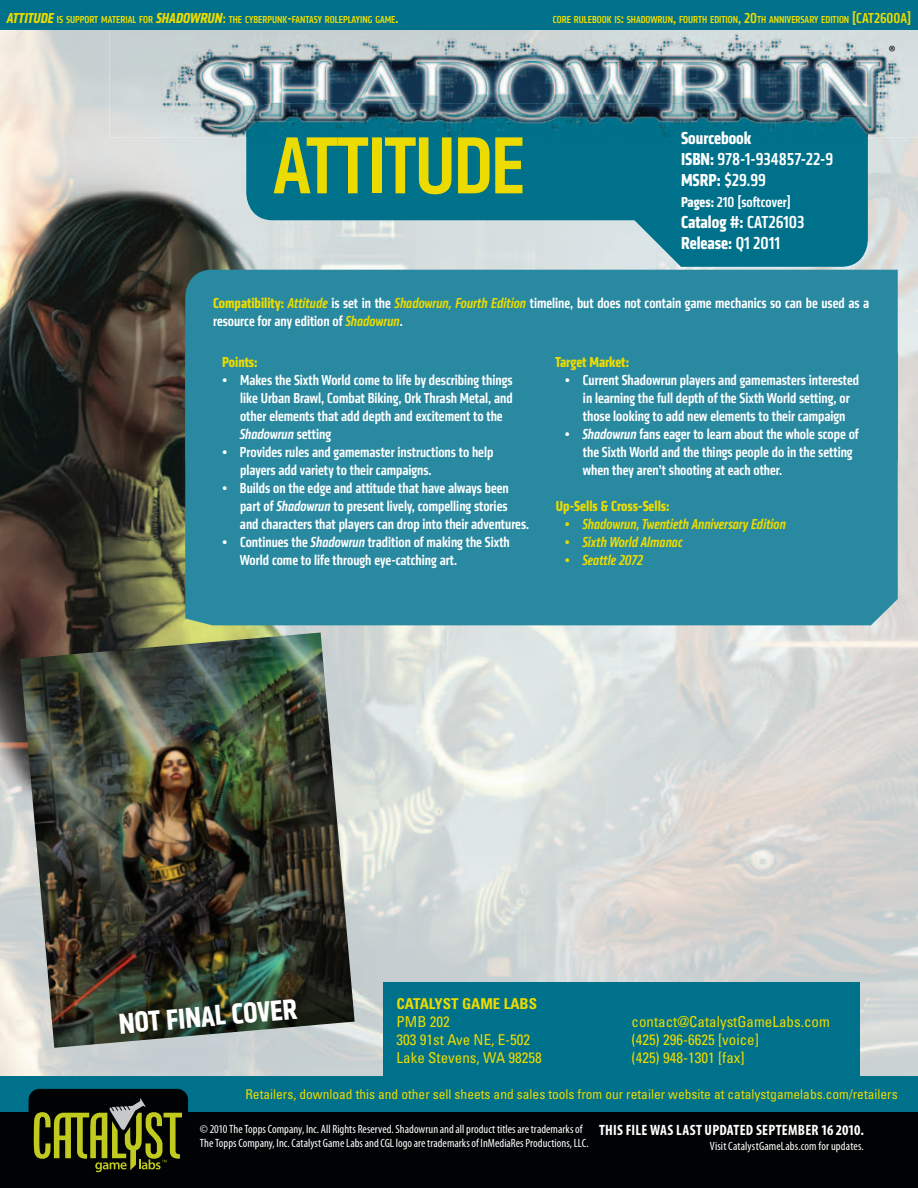
<style>
.page{position:relative;width:918px;height:1188px;background:#fff}
.page>*{position:absolute;margin:0;border:0;box-sizing:border-box;transform-origin:0 0}
.t1{font:500 condensed 84px "Klavika";letter-spacing:-.02em;color:#ebdb01}
.t2{font:700 condensed 30px "Klavika";color:#fff}
.t3{font:500 condensed 18px/21px "Klavika";color:#fff}
.t4{font:700 condensed 18px/21px "Klavika";color:#fff}
.t5{font:700 condensed 18px "Myriad Pro";color:#231f20}
.t6{font:500 condensed 15px/18px "Klavika";color:#fff}
.t7{font:condensed 15px/18px "Univers LT Std";color:#ebdb01}
.t8{font:italic 500 condensed 15px "Klavika";color:#ebdb01}
.t9{font:700 condensed 15px "Klavika";color:#ebdb01}
.t10{font:700 condensed 15px "Myriad Pro";letter-spacing:.015em;color:#fff}
.t11{font:700 condensed 15px "Univers LT Std";color:#ebdb01}
.t12{font:condensed 13.5px "Univers LT Std";color:#ebdb01}
.t13{font:condensed 12px/14.4px "Myriad Pro";letter-spacing:.005em;color:#fff}
.t14{font:500 condensed 10.5px "Klavika";color:#ebdb01}
.s1{font-weight:700;font-style:italic;font-size:15px}
.s2{font-size:15px}
.s3{font-weight:700}
.s4{font-weight:500}
.s5{font-weight:700;color:#ebdb01}
.s6{font-style:italic;color:#ebdb01}
.s7{font-style:italic}
</style>
<div class="page">
<img style="left:0;top:30px;width:918px;height:1046px">
<div style="left:0;top:1112px;width:918px;height:76px;background:#010203"></div>
<svg style="left:631px;top:138px;width:237px;height:129px;background:#147b93"></svg>
<div style="left:246px;top:103px;width:570px;height:117px;background:#00718b;border-radius:27px"></div>
<div style="left:185px;top:270px;width:713px;height:59px;background:#2889a0"></div>
<img style="left:110px;top:30px;width:808px;height:108px">
<img style="left:816px;top:115px;width:52px;height:23px">
<img style="left:246px;top:103px;width:570px;height:35px">
<img style="left:274px;top:137px;width:248px;height:1px">
<div style="left:185px;top:329px;width:713px;height:296px;background:#2889a0"></div>
<div style="left:0;top:0;width:918px;height:30px;background:#00718b"></div>
<div style="left:0;top:1076px;width:918px;height:36px;background:#00718b"></div>
<div style="left:383px;top:982px;width:477px;height:94px;background:#00718b"></div>
<div style="left:29px;top:1089px;width:159px;height:91px;background:#010203;border-radius:11px"></div>
<div style="left:29px;top:1089px;width:159px;height:91px;border:1px solid #010203;border-radius:11px"></div>
<svg style="left:34px;top:1098px;width:148px;height:74px"></svg>
<img style="left:20px;top:633px;width:335px;height:415px">
<p class="t14" style="left:7px;top:13px;width:393px"><span class="s1">ATTITUDE</span> IS SUPPORT MATERIAL FOR <span class="s1">SHADOWRUN</span><span class="s2">:</span> THE CYBERPUNK<span class="s2">-</span>FANTASY ROLEPLAYING GAME<span class="s2">.</span></p>
<p class="t14" style="left:553px;top:13px;width:360px">CORE RULEBOOK IS<span class="s2">:</span> SHADOWRUN<span class="s2">,</span> FOURTH EDITION<span class="s2">, 20</span>TH ANNIVERSARY EDITION <span class="s2">[CAT2600A]</span></p>
<p class="t5" style="left:889px;top:41px;width:8px">®</p>
<h1 class="t1" style="left:273px;top:113px;width:254px">ATTITUDE</h1>
<p class="t3" style="left:681px;top:127px;width:154px"><span class="s3">Sourcebook<br>ISBN:</span> 978-1-934857-22-9<br><span class="s3">MSRP:</span> $29.99</p>
<p class="t6" style="left:681px;top:193px;width:111px"><span class="s3">Pages:</span> 210 [softcover]</p>
<p class="t4" style="left:681px;top:211px;width:125px">Catalog #: <span class="s4">CAT26103<br></span>Release: <span class="s4">Q1 2011</span></p>
<p class="t6" style="left:213px;top:294px;width:658px"><span class="s5">Compatibility:</span> <span class="s6">Attitude</span> is set in the <span class="s6">Shadowrun, Fourth Edition</span> timeline, but does not contain game mechanics so can be used as a resource for any edition of <span class="s6">Shadowrun</span>.</p>
<p class="t9" style="left:222px;top:352px;width:37px">Points:</p>
<p class="t6" style="left:240px;top:371px;width:275px;text-indent:-18px">• Makes the Sixth World come to life by describing things like Urban Brawl, Combat Biking, Ork Thrash Metal, and other elements that add depth and excitement to the <span class="s7">Shadowrun</span> setting</p>
<p class="t6" style="left:240px;top:443px;width:255px;text-indent:-18px">• Provides rules and gamemaster instructions to help players add variety to their campaigns.</p>
<p class="t6" style="left:240px;top:479px;width:291px;text-indent:-18px">• Builds on the edge and attitude that have always been part of <span class="s7">Shadowrun</span> to present lively, compelling stories and characters that players can drop into their adventures.</p>
<p class="t6" style="left:240px;top:533px;width:272px;text-indent:-18px">• Continues the <span class="s7">Shadowrun</span> tradition of making the Sixth<br>World come to life through eye-catching art.</p>
<p class="t9" style="left:555px;top:352px;width:75px">Target Market:</p>
<p class="t6" style="left:565px;top:371px;width:296px;text-align:center">• Current Shadowrun players and gamemasters interested in learning the full depth of the Sixth World setting, or those looking to add new elements to their campaign</p>
<p class="t6" style="left:583px;top:425px;width:277px;text-indent:-18px"><span class="s7">• Shadowrun</span> fans eager to learn about the whole scope of the Sixth World and the things people do in the setting when they aren’t shooting at each other.</p>
<p class="t9" style="left:556px;top:496px;width:115px">Up-Sells &amp; Cross-Sells:</p>
<p class="t8" style="left:565px;top:515px;width:223px">• Shadowrun, Twentieth Anniversary Edition</p>
<p class="t8" style="left:565px;top:533px;width:119px">• Sixth World Almanac</p>
<p class="t8" style="left:565px;top:551px;width:80px">• Seattle 2072</p>
<h2 class="t2" style="left:117px;top:1005px;width:181px;rotate:-5deg">NOT FINAL COVER</h2>
<p class="t11" style="left:397px;top:994px;width:142px">CATALYST GAME LABS</p>
<p class="t7" style="left:397px;top:1012px;width:147px">PMB 202<br>303 91st Ave NE, E-502<br>Lake Stevens, WA 98258</p>
<p class="t7" style="left:632px;top:1012px;width:200px">contact@CatalystGameLabs.com (425) 296-6625 [voice]<br>(425) 948-1301 [fax]</p>
<p class="t12" style="left:245px;top:1086px;width:654px">Retailers, download this and other sell sheets and sales tools from our retailer website at catalystgamelabs.com/retailers</p>
<p class="t13" style="left:200px;top:1122px;width:390px">© 2010 The Topps Company, Inc. All Rights Reserved. Shadowrun and all product titles are trademarks of<br>The Topps Company, Inc. Catalyst Game Labs and CGL logo are trademarks of InMediaRes Productions, LLC.</p>
<p class="t10" style="left:599px;top:1121px;width:266px">THIS FILE WAS LAST UPDATED SEPTEMBER 16 2010.</p>
<p class="t13" style="left:710px;top:1138px;width:156px">Visit CatalystGameLabs.com for updates.</p>
</div>
